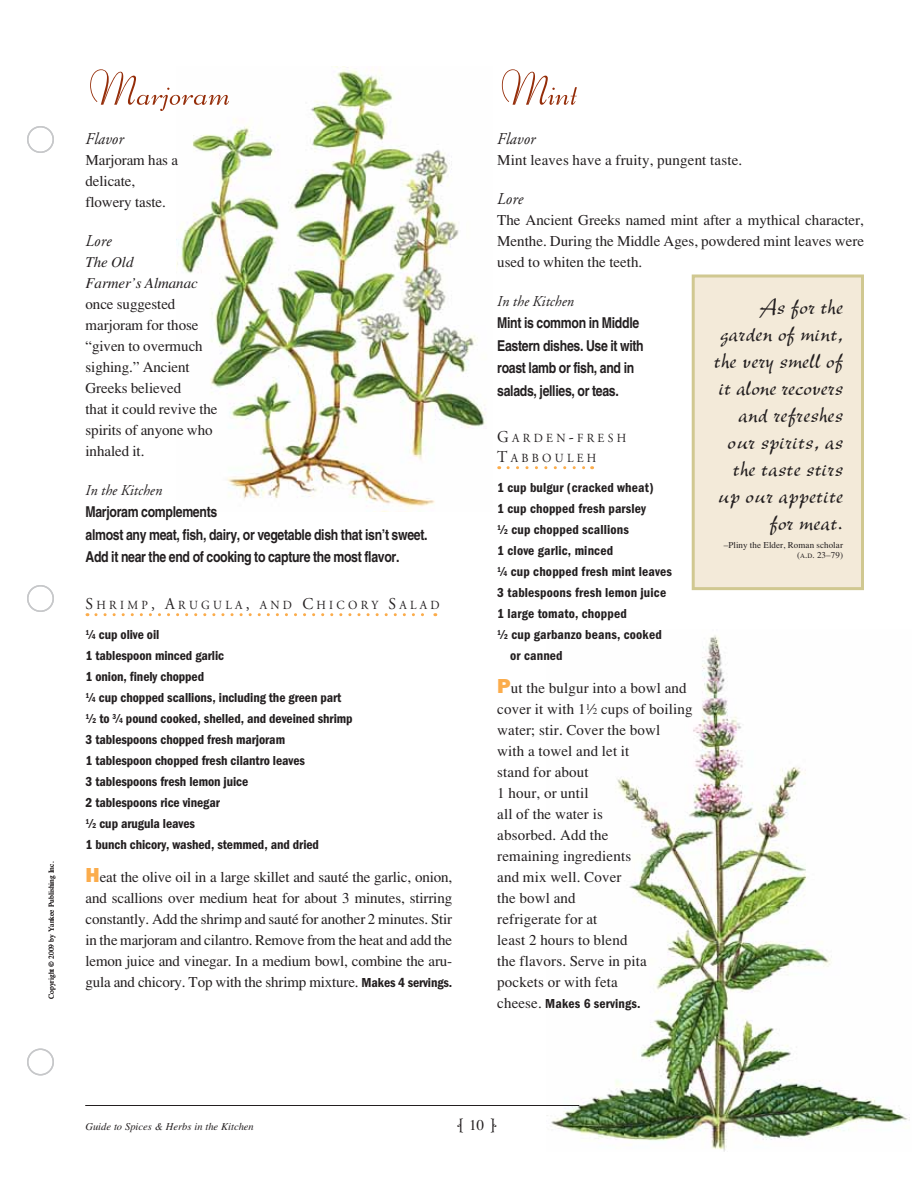
<style>
.page{position:relative;width:918px;height:1188px;background:#fff}
.page>*{position:absolute;margin:0;border:0;box-sizing:border-box;transform-origin:0 0}
.t1{font:300 51px "Bernhard Schoenschrift EF";letter-spacing:.005em;color:#952d09}
.t2{font:24px/27px "New Berolina";letter-spacing:.01em;color:#231f20;text-align:right;scale:.95 1}
.t3{font:italic 16.5px "Adobe Garamond";letter-spacing:.01em;color:#231f20;scale:.95 1}
.t4{font:15px/21px "Times";letter-spacing:.01em;color:#231f20}
.t5{font:700 condensed 15px/22.5px "Helvetica";letter-spacing:-.02em;color:#231f20}
.t6{font:italic 15px "Adobe Garamond";letter-spacing:.01em;color:#231f20;scale:.95 1}
.t7{font:italic 15px/21px "Times";letter-spacing:-.005em;color:#231f20}
.t8{font:600 condensed 13.5px/21px "Franklin Gothic EF";letter-spacing:-.005em;color:#231f20}
.t9{font:12.3px/19.5px "Adobe Garamond";letter-spacing:.28em;color:#231f20;scale:.95 1}
.t10{font:italic 10.5px "Times";color:#231f20}
.t11{font:9px/10.5px "Times";letter-spacing:.01em;color:#231f20;text-align:right}
.t12{font:7.5px "Times";color:#231f20}
.s1{font-size:16.5px}
.s2{font-size:7.5px}
.s3{font-family:"Franklin Gothic EF";font-weight:800;font-size:21px;color:#fbac4b}
.s4{font-family:"Franklin Gothic EF";font-weight:600;font-stretch:condensed;font-size:13.5px}
.s5{font-size:9px}
.s6{font-family:"Times";font-weight:400;font-stretch:normal;font-size:15px}
.s7{font-size:6.75px}
.s8{font-style:inherit}
</style>
<div class="page">
<img style="left:546px;top:635px;width:364px;height:517px">
<img style="left:176px;top:66px;width:310px;height:446px">
<div style="left:27px;top:126px;width:27px;height:27px;border:2px solid #c7c8ca;border-radius:50%"></div>
<div style="left:27px;top:585px;width:27px;height:27px;border:2px solid #c7c8ca;border-radius:50%"></div>
<div style="left:27px;top:1048px;width:27px;height:28px;border:2px solid #c7c8ca;border-radius:50%"></div>
<hr style="left:86px;top:1105px;width:493px;height:1px;background:#231f20">
<svg style="left:96px;top:613px;width:340px;height:3px"></svg>
<svg style="left:508px;top:466px;width:85px;height:3px"></svg>
<div style="left:693px;top:276px;width:169px;height:313px;background:#f3ead9"></div>
<div style="left:692px;top:274px;width:172px;height:316px;border:3px solid #d0c891"></div>
<p class="t12" style="left:47px;top:999px;width:139px;rotate:-90deg">Copyright © 2009 by Yankee Publishing Inc.</p>
<h1 class="t1" style="left:86px;top:60px;width:145px">Marjoram</h1>
<p class="t3" style="left:86px;top:130px;width:42px">Flavor</p>
<p class="t4" style="left:86px;top:149px;width:94px">Marjoram has a delicate, flowery taste.</p>
<p class="t3" style="left:86px;top:232px;width:29px">Lore</p>
<p class="t7" style="left:86px;top:251px;width:114px">The Old<br>Farmer’s Almanac</p>
<p class="t4" style="left:86px;top:293px;width:134px">once suggested marjoram for those “given to overmuch sighing.” Ancient<br>Greeks believed<br>that it could revive the spirits of anyone who inhaled it.</p>
<p class="t6" style="left:86px;top:482px;width:82px">In the Kitchen</p>
<p class="t5" style="left:86px;top:500px;width:344px">Marjoram complements<br>almost any meat, fish, dairy, or vegetable dish that isn’t sweet.<br>Add it near the end of cooking to capture the most flavor.</p>
<p class="t9" style="left:86px;top:595px;width:374px"><span class="s1">S</span> HRIMP<span class="s1">, A</span>RUGULA<span class="s1">,</span> AND <span class="s1">C</span>HICORY <span class="s1">S</span> ALAD</p>
<p class="t8" style="left:85px;top:624px;width:269px"><sup>1</sup>⁄<span class="s2">4</span> cup olive oil<br>1 tablespoon minced garlic<br>1 onion, finely chopped<br><sup>1</sup>⁄<span class="s2">4</span> cup chopped scallions, including the green part <sup>1</sup>⁄<span class="s2">2</span> to <sup>3</sup>⁄<span class="s2">4</span> pound cooked, shelled, and deveined shrimp 3 tablespoons chopped fresh marjoram<br>1 tablespoon chopped fresh cilantro leaves<br>3 tablespoons fresh lemon juice<br>2 tablespoons rice vinegar<br><sup>1</sup>⁄<span class="s2">2</span> cup arugula leaves<br>1 bunch chicory, washed, stemmed, and dried</p>
<p class="t4" style="left:85px;top:866px;width:368px;text-align:justify"><span class="s3">H</span>eat the olive oil in a large skillet and sauté the garlic, onion, and scallions over medium heat for about 3 minutes, stirring constantly. Add the shrimp and sauté for another 2 minutes. Stir in the marjoram and cilantro. Remove from the heat and add the lemon juice and vinegar. In a medium bowl, combine the aru&shy;gula and chicory. Top with the shrimp mixture. <span class="s4">Makes 4 servings.</span></p>
<h1 class="t1" style="left:497px;top:60px;width:81px">Mint</h1>
<p class="t3" style="left:497px;top:130px;width:42px">Flavor</p>
<p class="t4" style="left:497px;top:149px;width:246px">Mint leaves have a fruity, pungent taste.</p>
<p class="t3" style="left:497px;top:190px;width:29px">Lore</p>
<p class="t4" style="left:497px;top:209px;width:368px;text-align:justify">The Ancient Greeks named mint after a mythical character, Menthe. During the Middle Ages, powdered mint leaves were used to whiten the teeth.</p>
<p class="t6" style="left:497px;top:293px;width:82px">In the Kitchen</p>
<p class="t5" style="left:497px;top:311px;width:148px">Mint is common in Middle<br>Eastern dishes. Use it with roast lamb or fish, and in salads, jellies, or teas.</p>
<p class="t9" style="left:497px;top:429px;width:137px"><span class="s1">G</span>ARDEN<span class="s1">-</span>FRESH<br><span class="s1">T</span>ABB OULEH</p>
<p class="t8" style="left:497px;top:477px;width:158px">1 cup bulgur (cracked wheat)</p>
<p class="t8" style="left:497px;top:498px;width:150px">1 cup chopped fresh parsley</p>
<p class="t8" style="left:497px;top:519px;width:133px"><sup>1</sup>⁄<span class="s2">2</span> cup chopped scallions</p>
<p class="t8" style="left:497px;top:540px;width:117px">1 clove garlic, minced</p>
<p class="t8" style="left:497px;top:561px;width:176px"><sup>1</sup>⁄<span class="s2">4</span> cup chopped fresh mint leaves</p>
<p class="t8" style="left:497px;top:582px;width:170px">3 tablespoons fresh lemon juice</p>
<p class="t8" style="left:497px;top:603px;width:131px">1 large tomato, chopped</p>
<p class="t8" style="left:497px;top:624px;width:166px"><sup>1</sup>⁄<span class="s2">2</span> cup garbanzo beans, cooked</p>
<p class="t8" style="left:510px;top:645px;width:54px">or canned</p>
<p class="t4" style="left:497px;top:677px;width:197px"><span class="s3">P</span>ut the bulgur into a bowl and cover it with 1<sup>1</sup>⁄<span class="s5">2</span> cups of boiling water; stir. Cover the bowl<br>with a towel and let it<br>stand for about<br>1 hour, or until<br>all of the water is<br>absorbed. Add the<br>remaining ingredients<br>and mix well. Cover<br>the bowl and<br>refrigerate for at<br>least 2 hours to blend<br>the flavors. Serve in pita pockets or with feta</p>
<p class="t8" style="left:497px;top:993px;width:145px"><span class="s6">cheese.</span> Makes 6 servings.</p>
<h2 class="t2" style="left:714px;top:292px;width:137px">As for the garden of mint, the very smell of it alone recovers and refreshes our spirits, as the taste stirs up our appetite for meat.</h2>
<p class="t11" style="left:724px;top:539px;width:121px">–Pliny the Elder, Roman scholar (<span class="s7">a</span><span class="s8">.</span><span class="s7">d</span><span class="s8">.</span> 23–79)</p>
<p class="t10" style="left:86px;top:1121px;width:170px">Guide to Spices &amp; Herbs in the Kitchen</p>
<p class="t4" style="left:469px;top:1114px;width:16px">10</p>
</div>
